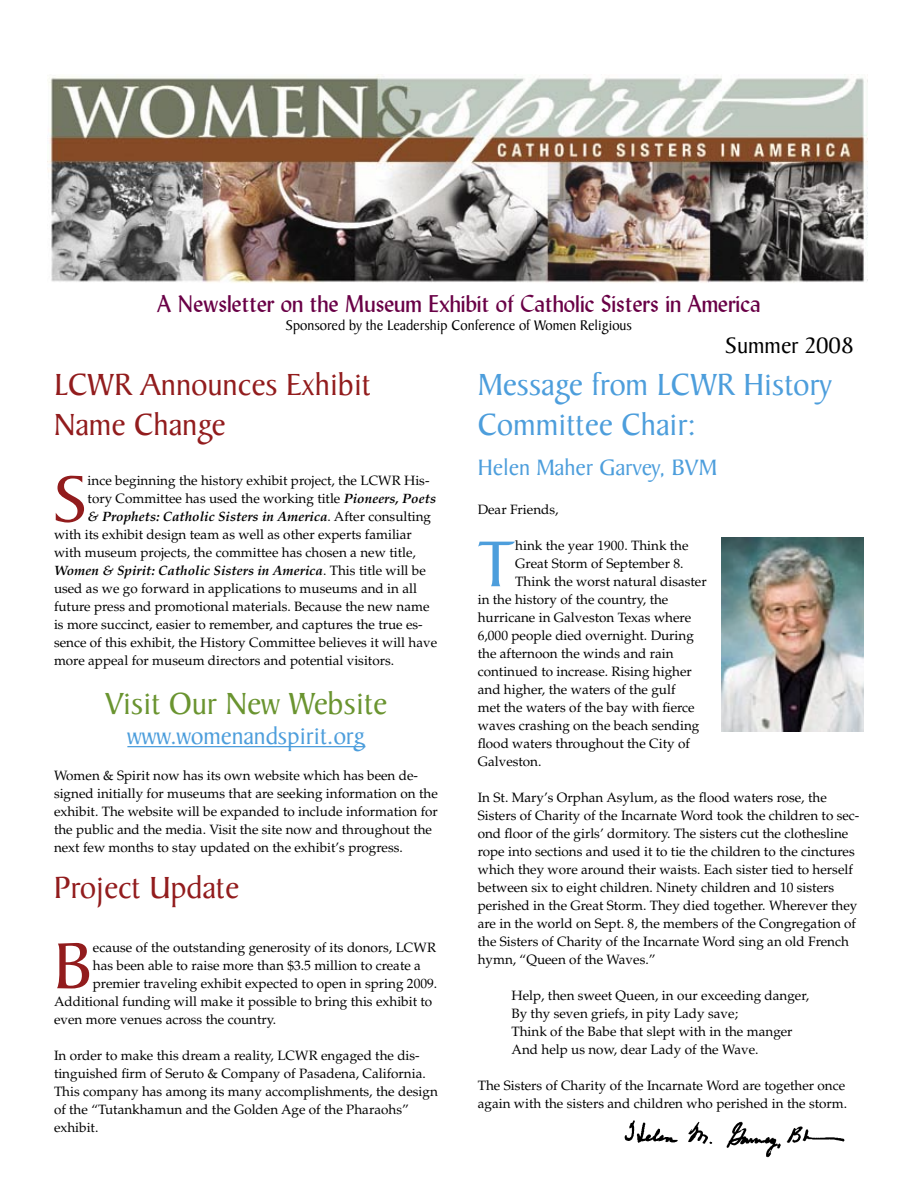
<style>
.page{position:relative;width:918px;height:1188px;background:#fff}
.page>*{position:absolute;margin:0;border:0;box-sizing:border-box;transform-origin:0 0}
.Text{font:69.9px "Baker Signet";color:#921c1d}
.Text-2{font:69.9px "Baker Signet";color:#4d9edc}
.Heading{font:33px/39.6px "Baker Signet";color:#921c1d}
.Heading-2{font:33px/39.6px "Baker Signet";color:#4d9edc}
.t1{font:33px "Baker Signet";color:#6a9430}
.t2{font:25.5px "Baker Signet";color:#4d9edc}
.t3{font:24px "Lydian BT";color:#690046}
.Heading-3{font:24px "Baker Signet";color:#4d9edc}
.Heading-4{font:24px "Baker Signet";color:#000}
.t4{font:15px "Baker Signet";color:#000}
.Text-3{font:13.5px/18px "Palatino LT Std";color:#000}
.Text-4{font:italic 700 13.5px "Palatino LT Std";color:#000}
.s1{font-weight:700;font-style:italic}
.s2{font-weight:400;font-style:normal}
</style>
<div class="page">
<img style="left:722px;top:537px;width:142px;height:195px">
<img style="left:624px;top:1120px;width:221px;height:38px">
<hr style="left:127px;top:746px;width:238px;height:1px;background:#4d9edc">
<img style="left:48px;top:76px;width:820px;height:207px">
<p class="t3" style="left:157px;top:289px;width:605px">A Newsletter on the Museum Exhibit of Catholic Sisters in America</p>
<p class="t4" style="left:286px;top:317px;width:348px">Sponsored by the Leadership Conference of Women Religious</p>
<p class="Heading" style="left:54px;top:366px;width:319px">LCWR Announces Exhibit<br>Name Change</p>
<p class="Text" style="left:54px;top:461px;width:35px">S</p>
<p class="Text-3" style="left:88px;top:472px;width:343px">ince beginning the history exhibit project, the LCWR His-</p>
<p class="Heading-4" style="left:725px;top:333px;width:130px">Summer 2008</p>
<p class="Heading-2" style="left:478px;top:366px;width:356px">Message from LCWR History<br>Committee Chair:</p>
<p class="Heading-3" style="left:478px;top:454px;width:241px">Helen Maher Garvey, BVM</p>
<p class="Text-3" style="left:478px;top:501px;width:82px">Dear Friends,</p>
<p class="Text-2" style="left:478px;top:526px;width:39px">T</p>
<p class="Text-3" style="left:515px;top:537px;width:175px">hink the year 1900. Think the</p>
<p class="Text-3" style="left:88px;top:490px;width:350px">tory Committee has used the working title <span class="s1">Pioneers, Poets</span></p>
<p class="Text-4" style="left:88px;top:509px;width:345px">&amp; Prophets: Catholic Sisters in America<span class="s2">. After consulting</span></p>
<p class="Text-3" style="left:54px;top:526px;width:359px">with its exhibit design team as well as other experts familiar</p>
<p class="Text-3" style="left:54px;top:544px;width:363px">with museum projects, the committee has chosen a new title,</p>
<p class="Text-4" style="left:54px;top:563px;width:373px">Women &amp; Spirit: Catholic Sisters in America<span class="s2">. This title will be</span></p>
<p class="Text-3" style="left:54px;top:580px;width:365px">used as we go forward in applications to museums and in all</p>
<p class="Text-3" style="left:54px;top:598px;width:377px">future press and promotional materials. Because the new name</p>
<p class="Text-3" style="left:54px;top:616px;width:370px">is more succinct, easier to remember, and captures the true es-</p>
<p class="Text-3" style="left:54px;top:634px;width:385px">sence of this exhibit, the History Committee believes it will have</p>
<p class="Text-3" style="left:54px;top:652px;width:342px">more appeal for museum directors and potential visitors.</p>
<p class="Text-3" style="left:515px;top:555px;width:170px">Great Storm of September 8.</p>
<p class="Text-3" style="left:515px;top:573px;width:193px">Think the worst natural disaster</p>
<p class="Text-3" style="left:478px;top:591px;width:192px">in the history of the country, the</p>
<p class="Text-3" style="left:478px;top:609px;width:215px">hurricane in Galveston Texas where</p>
<p class="Text-3" style="left:478px;top:627px;width:218px">6,000 people died overnight. During</p>
<p class="Text-3" style="left:478px;top:645px;width:197px">the afternoon the winds and rain</p>
<p class="Text-3" style="left:478px;top:663px;width:216px">continued to increase. Rising higher</p>
<p class="Text-3" style="left:478px;top:681px;width:199px">and higher, the waters of the gulf</p>
<p class="Text-3" style="left:478px;top:699px;width:219px">met the waters of the bay with fierce</p>
<p class="Text-3" style="left:478px;top:717px;width:223px">waves crashing on the beach sending</p>
<p class="Text-3" style="left:478px;top:735px;width:214px">flood waters throughout the City of</p>
<p class="Text-3" style="left:478px;top:753px;width:65px">Galveston.</p>
<p class="Text-3" style="left:478px;top:789px;width:383px">In St. Mary’s Orphan Asylum, as the flood waters rose, the Sisters of Charity of the Incarnate Word took the children to sec&shy;ond floor of the girls’ dormitory. The sisters cut the clothesline rope into sections and used it to tie the children to the cinctures which they wore around their waists. Each sister tied to herself between six to eight children. Ninety children and 10 sisters perished in the Great Storm. They died together. Wherever they are in the world on Sept. 8, the members of the Congregation of the Sisters of Charity of the Incarnate Word sing an old French hymn, “Queen of the Waves.”</p>
<p class="Text-3" style="left:512px;top:987px;width:299px">Help, then sweet Queen, in our exceeding danger,</p>
<p class="Text-3" style="left:512px;top:1005px;width:228px">By thy seven griefs, in pity Lady save;</p>
<p class="Text-3" style="left:512px;top:1023px;width:283px">Think of the Babe that slept with in the manger</p>
<p class="Text-3" style="left:512px;top:1041px;width:249px">And help us now, dear Lady of the Wave.</p>
<p class="Text-3" style="left:478px;top:1077px;width:371px">The Sisters of Charity of the Incarnate Word are together once again with the sisters and children who perished in the storm.</p>
<p class="t1" style="left:105px;top:685px;width:283px">Visit Our New Website</p>
<p class="t2" style="left:127px;top:722px;width:239px">www.womenandspirit.org</p>
<p class="Text-3" style="left:54px;top:767px;width:385px">Women &amp; Spirit now has its own website which has been de&shy;signed initially for museums that are seeking information on the exhibit. The website will be expanded to include information for the public and the media. Visit the site now and throughout the next few months to stay updated on the exhibit’s progress.</p>
<p class="Heading" style="left:54px;top:869px;width:187px">Project Update</p>
<p class="Text" style="left:54px;top:928px;width:40px">B</p>
<p class="Text-3" style="left:93px;top:939px;width:345px">ecause of the outstanding generosity of its donors, LCWR</p>
<p class="Text-3" style="left:93px;top:957px;width:330px">has been able to raise more than $3.5 million to create a</p>
<p class="Text-3" style="left:93px;top:975px;width:346px">premier traveling exhibit expected to open in spring 2009.</p>
<p class="Text-3" style="left:54px;top:993px;width:380px">Additional funding will make it possible to bring this exhibit to</p>
<p class="Text-3" style="left:54px;top:1011px;width:224px">even more venues across the country.</p>
<p class="Text-3" style="left:54px;top:1047px;width:385px">In order to make this dream a reality, LCWR engaged the dis&shy;tinguished firm of Seruto &amp; Company of Pasadena, California.<br>This company has among its many accomplishments, the design of the “Tutankhamun and the Golden Age of the Pharaohs” exhibit.</p>
</div>
